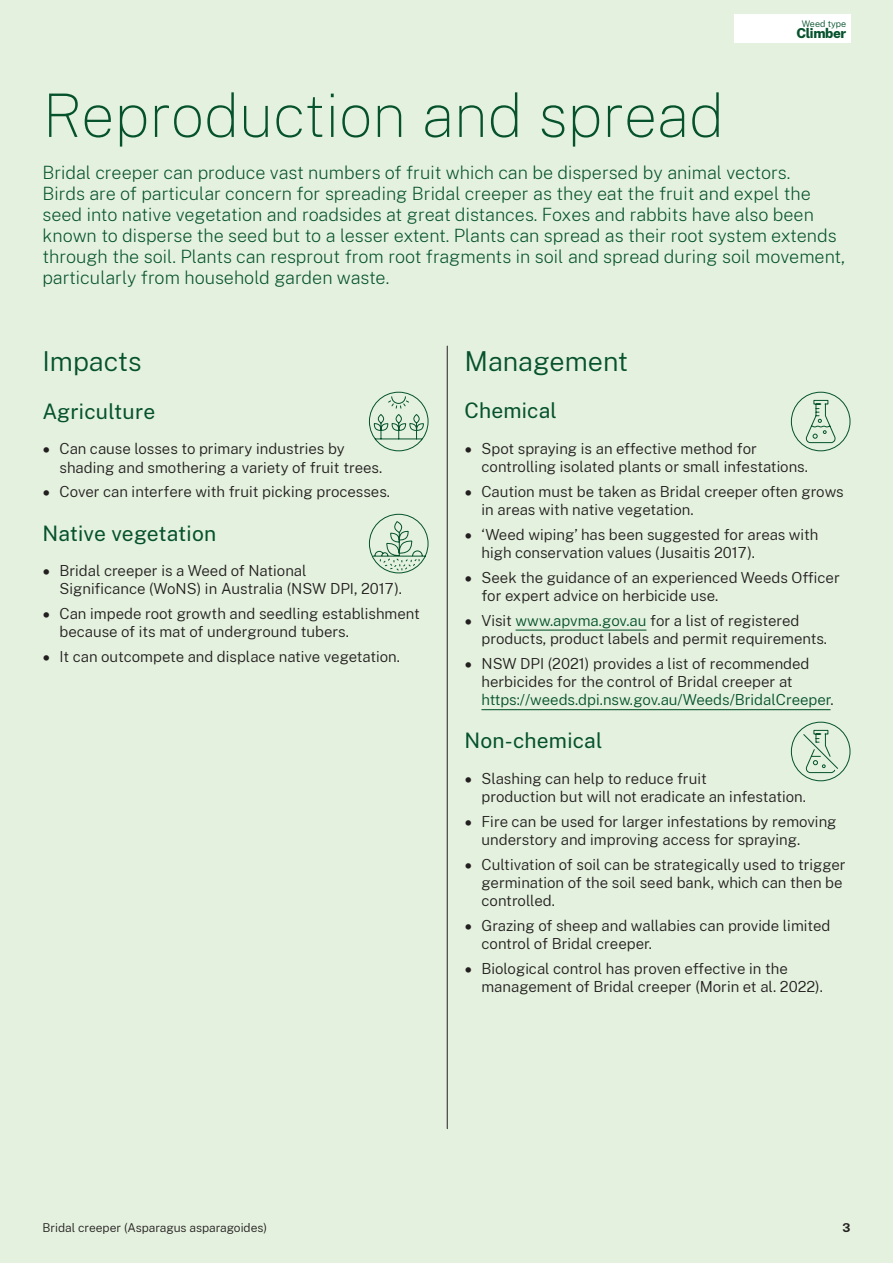
<style>
.page{position:relative;width:893px;height:1263px;background:#e4f1de}
.page>*{position:absolute;margin:0;border:0;box-sizing:border-box;transform-origin:0 0}
.H1{font:100 60px "Public Sans";color:#05522d}
.H2{font:300 27px "Public Sans";color:#05522d}
.H3{font:21px "Public Sans";letter-spacing:.01em;color:#05522d}
.Intro{font:200 18px/21px "Public Sans";color:#05522d}
.t1{font:300 15px/18.3px "Public Sans";color:#231f20}
.Body{font:800 13.5px "Public Sans";letter-spacing:-.03em;color:#05522d}
.t2{font:300 12px "Public Sans";color:#231f20}
.t3{font:700 12px "Public Sans";color:#231f20}
.Small_Print{font:300 9px "Public Sans";color:#05522d}
.s1{font-family:"Nunito Sans"}
.s2{color:#05522d}
</style>
<div class="page">
<hr style="left:447px;top:346px;width:1px;height:783px;background:#231f20">
<svg style="left:368px;top:391px;width:61px;height:61px"></svg>
<svg style="left:368px;top:513px;width:61px;height:61px"></svg>
<hr style="left:516px;top:629px;width:130px;height:2px;background:#05522d">
<hr style="left:481px;top:709px;width:349px;height:1px;background:#05522d">
<svg style="left:790px;top:391px;width:61px;height:61px"></svg>
<svg style="left:790px;top:721px;width:61px;height:61px"></svg>
<div style="left:733px;top:14px;width:117px;height:29px;background:#fff"></div>
<p class="Small_Print" style="left:802px;top:17px;width:46px">Weed type</p>
<p class="Body" style="left:796px;top:23px;width:51px">Climber</p>
<h1 class="H1" style="left:43px;top:75px;width:683px">Reproduction and spread</h1>
<p class="Intro" style="left:43px;top:161px;width:804px">Bridal creeper can produce vast numbers of fruit which can be dispersed by animal vectors.<br>Birds are of particular concern for spreading Bridal creeper as they eat the fruit and expel the seed into native vegetation and roadsides at great distances. Foxes and rabbits have also been known to disperse the seed but to a lesser extent. Plants can spread as their root system extends through the soil. Plants can resprout from root fragments in soil and spread during soil movement, particularly from household garden waste.</p>
<h2 class="H2" style="left:43px;top:342px;width:100px">Impacts</h2>
<h3 class="H3" style="left:43px;top:397px;width:114px">Agriculture</h3>
<p class="t1" style="left:60px;top:439px;width:324px;text-indent:-17px"><span class="s1">•</span> Can cause losses to primary industries by shading and smothering a variety of fruit trees.</p>
<p class="t1" style="left:43px;top:482px;width:349px"><span class="s1">•</span> Cover can interfere with fruit picking processes.</p>
<h3 class="H3" style="left:43px;top:518px;width:175px">Native vegetation</h3>
<p class="t1" style="left:60px;top:561px;width:344px;text-indent:-17px"><span class="s1">•</span> Bridal creeper is a Weed of National<br>Significance (WoNS) in Australia (NSW DPI, 2017).</p>
<p class="t1" style="left:60px;top:604px;width:362px;text-indent:-17px"><span class="s1">•</span> Can impede root growth and seedling establishment because of its mat of underground tubers.</p>
<p class="t1" style="left:43px;top:647px;width:359px"><span class="s1">•</span> It can outcompete and displace native vegetation.</p>
<h2 class="H2" style="left:464px;top:342px;width:165px">Management</h2>
<h3 class="H3" style="left:464px;top:396px;width:94px">Chemical</h3>
<p class="t1" style="left:481px;top:438px;width:328px;text-indent:-17px"><span class="s1">•</span> Spot spraying is an effective method for controlling isolated plants or small infestations.</p>
<p class="t1" style="left:481px;top:481px;width:364px;text-indent:-17px"><span class="s1">•</span> Caution must be taken as Bridal creeper often grows in areas with native vegetation.</p>
<p class="t1" style="left:481px;top:524px;width:339px;text-indent:-17px"><span class="s1">•</span> ‘Weed wiping’ has been suggested for areas with high conservation values (Jusaitis 2017).</p>
<p class="t1" style="left:481px;top:567px;width:360px;text-indent:-17px"><span class="s1">•</span> Seek the guidance of an experienced Weeds Officer for expert advice on herbicide use.</p>
<p class="t1" style="left:481px;top:610px;width:347px;text-indent:-17px"><span class="s1">•</span> Visit <span class="s2">www.apvma.gov.au</span> for a list of registered products, product labels and permit requirements.</p>
<p class="t1" style="left:481px;top:653px;width:354px;text-indent:-17px"><span class="s1">•</span> NSW DPI (2021) provides a list of recommended herbicides for the control of Bridal creeper at <span class="s2">https://weeds.dpi.nsw.gov.au/Weeds/BridalCreeper</span>.</p>
<h3 class="H3" style="left:464px;top:726px;width:139px">Non-chemical</h3>
<p class="t1" style="left:481px;top:768px;width:326px;text-indent:-17px"><span class="s1">•</span> Slashing can help to reduce fruit<br>production but will not eradicate an infestation.</p>
<p class="t1" style="left:481px;top:811px;width:357px;text-indent:-17px"><span class="s1">•</span> Fire can be used for larger infestations by removing understory and improving access for spraying.</p>
<p class="t1" style="left:481px;top:854px;width:366px;text-indent:-17px"><span class="s1">•</span> Cultivation of soil can be strategically used to trigger germination of the soil seed bank, which can then be controlled.</p>
<p class="t1" style="left:481px;top:916px;width:350px;text-indent:-17px"><span class="s1">•</span> Grazing of sheep and wallabies can provide limited control of Bridal creeper.</p>
<p class="t1" style="left:481px;top:958px;width:343px;text-indent:-17px"><span class="s1">•</span> Biological control has proven effective in the management of Bridal creeper (Morin et al. 2022).</p>
<p class="t2" style="left:43px;top:1219px;width:226px">Bridal creeper (Asparagus asparagoides)</p>
<p class="t3" style="left:842px;top:1219px;width:9px">3</p>
</div>
